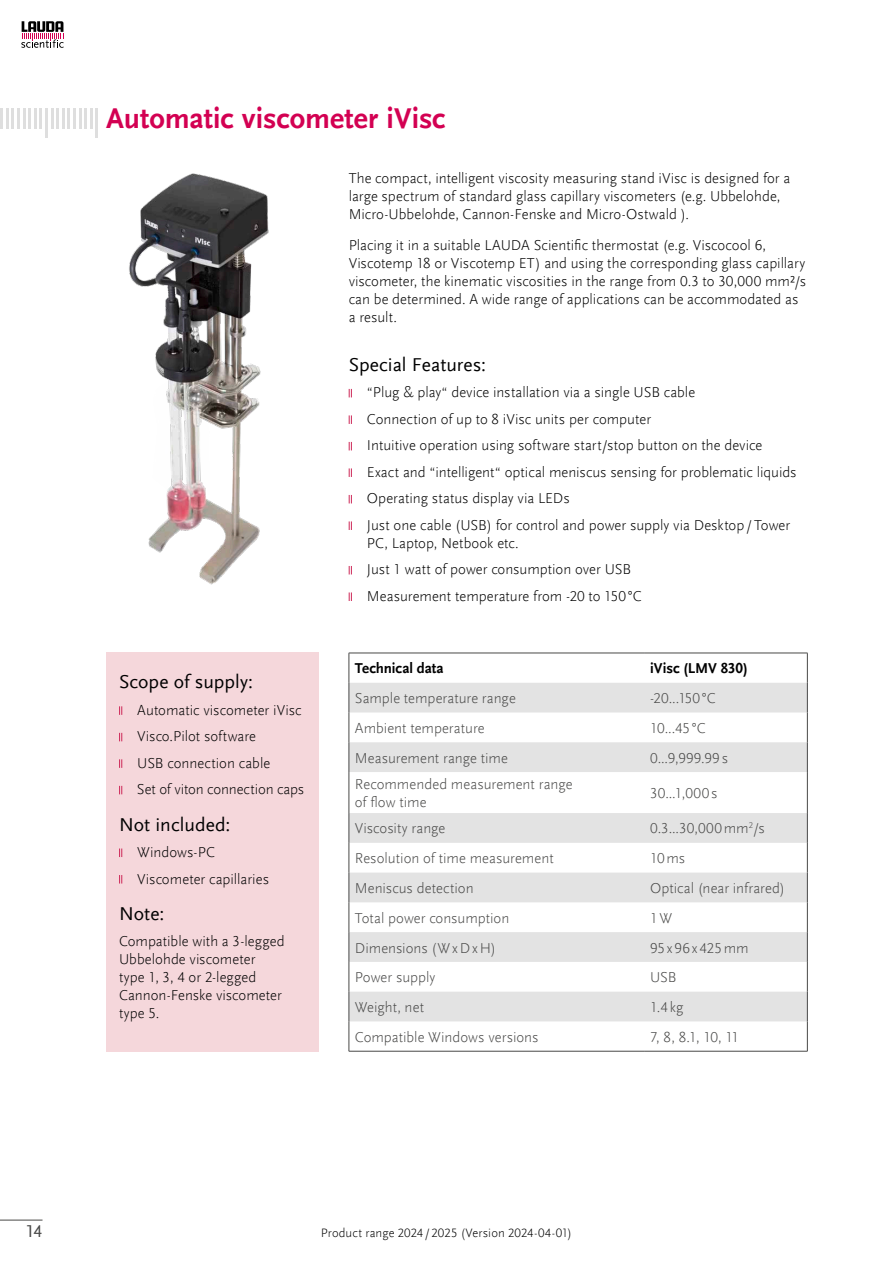
<style>
.page{position:relative;width:893px;height:1263px;background:#fff}
.page>*{position:absolute;margin:0;border:0;box-sizing:border-box;transform-origin:0 0}
.t1{font:700 30px "Scala Sans Offc Pro";color:#d30052}
.t2{font:19.5px "Scala Sans Offc Pro";color:#000}
.t3{font:18px "Scala Sans Offc Pro";color:#484847}
.t4{font:300 15px/26.5px "Scala Sans Offc Pro";color:#000}
.t5{font:300 15px/18px "Scala Sans Offc Pro";color:#484847}
.t6{font:700 15px "Scala Sans Offc Pro";letter-spacing:-.005em;color:#000}
.t7{font:300 15px "Scala Sans Offc Pro";letter-spacing:.07em;color:#484847}
.t8{font:300 12.75px "Scala Sans Offc Pro";letter-spacing:.01em;color:#000}
</style>
<div class="page">
<div style="left:106px;top:653px;width:213px;height:399px;background:#f5d7db"></div>
<img style="left:129px;top:173px;width:140px;height:412px">
<svg style="left:119px;top:706px;width:3px;height:9px"></svg>
<svg style="left:119px;top:733px;width:3px;height:8px"></svg>
<svg style="left:119px;top:759px;width:3px;height:9px"></svg>
<svg style="left:119px;top:786px;width:3px;height:8px"></svg>
<svg style="left:119px;top:848px;width:3px;height:9px"></svg>
<svg style="left:119px;top:875px;width:3px;height:8px"></svg>
<hr style="left:0;top:109px;width:3px;height:20px;background:#dedede">
<hr style="left:6px;top:109px;width:2px;height:20px;background:#dedede">
<hr style="left:11px;top:109px;width:3px;height:20px;background:#dedede">
<hr style="left:23px;top:109px;width:2px;height:20px;background:#dedede">
<hr style="left:17px;top:109px;width:3px;height:20px;background:#dedede">
<hr style="left:34px;top:109px;width:3px;height:20px;background:#dedede">
<hr style="left:40px;top:109px;width:2px;height:20px;background:#dedede">
<hr style="left:28px;top:109px;width:3px;height:20px;background:#dedede">
<hr style="left:45px;top:109px;width:3px;height:29px;background:#dedede">
<hr style="left:51px;top:109px;width:2px;height:20px;background:#dedede">
<hr style="left:56px;top:109px;width:3px;height:20px;background:#dedede">
<hr style="left:62px;top:109px;width:3px;height:20px;background:#dedede">
<hr style="left:73px;top:109px;width:3px;height:20px;background:#dedede">
<hr style="left:68px;top:109px;width:2px;height:20px;background:#dedede">
<hr style="left:84px;top:109px;width:3px;height:20px;background:#dedede">
<hr style="left:90px;top:109px;width:3px;height:20px;background:#dedede">
<hr style="left:79px;top:109px;width:2px;height:20px;background:#dedede">
<hr style="left:96px;top:109px;width:2px;height:29px;background:#dedede">
<svg style="left:349px;top:389px;width:3px;height:8px"></svg>
<svg style="left:349px;top:415px;width:3px;height:9px"></svg>
<svg style="left:349px;top:442px;width:3px;height:8px"></svg>
<svg style="left:349px;top:468px;width:3px;height:9px"></svg>
<svg style="left:349px;top:495px;width:3px;height:8px"></svg>
<svg style="left:349px;top:521px;width:3px;height:9px"></svg>
<svg style="left:349px;top:566px;width:3px;height:8px"></svg>
<svg style="left:349px;top:592px;width:3px;height:9px"></svg>
<svg style="left:350px;top:683px;width:457px;height:338px;fill:#e3e3e3"></svg>
<hr style="left:349px;top:653px;width:295px;height:1px;background:#484847">
<hr style="left:349px;top:653px;width:1px;height:30px;background:#484847">
<hr style="left:644px;top:653px;width:164px;height:1px;background:#484847">
<hr style="left:807px;top:653px;width:1px;height:30px;background:#484847">
<svg style="left:349px;top:683px;width:1px;height:29px"></svg>
<svg style="left:807px;top:683px;width:1px;height:29px"></svg>
<hr style="left:349px;top:712px;width:1px;height:30px;background:#484847">
<hr style="left:807px;top:712px;width:1px;height:30px;background:#484847">
<hr style="left:349px;top:742px;width:1px;height:30px;background:#484847">
<hr style="left:807px;top:742px;width:1px;height:30px;background:#484847">
<hr style="left:349px;top:772px;width:1px;height:41px;background:#484847">
<hr style="left:807px;top:772px;width:1px;height:41px;background:#484847">
<hr style="left:349px;top:813px;width:1px;height:30px;background:#484847">
<hr style="left:807px;top:813px;width:1px;height:30px;background:#484847">
<svg style="left:349px;top:843px;width:1px;height:29px"></svg>
<svg style="left:807px;top:843px;width:1px;height:29px"></svg>
<hr style="left:349px;top:872px;width:1px;height:30px;background:#484847">
<hr style="left:807px;top:872px;width:1px;height:30px;background:#484847">
<hr style="left:349px;top:902px;width:1px;height:30px;background:#484847">
<hr style="left:807px;top:902px;width:1px;height:30px;background:#484847">
<hr style="left:349px;top:932px;width:1px;height:30px;background:#484847">
<hr style="left:807px;top:932px;width:1px;height:30px;background:#484847">
<hr style="left:349px;top:962px;width:1px;height:30px;background:#484847">
<hr style="left:807px;top:962px;width:1px;height:30px;background:#484847">
<svg style="left:349px;top:992px;width:1px;height:29px"></svg>
<svg style="left:807px;top:992px;width:1px;height:29px"></svg>
<hr style="left:349px;top:1021px;width:1px;height:30px;background:#484847">
<hr style="left:807px;top:1021px;width:1px;height:30px;background:#484847">
<hr style="left:349px;top:1051px;width:295px;height:1px;background:#484847">
<hr style="left:644px;top:1051px;width:164px;height:1px;background:#484847">
<svg style="left:21px;top:21px;width:43px;height:27px"></svg>
<hr style="left:0;top:1220px;width:43px;height:1px;background:#484847">
<h1 class="t1" style="left:106px;top:101px;width:341px">Automatic viscometer iVisc</h1>
<h2 class="t2" style="left:119px;top:671px;width:136px">Scope of supply:</h2>
<p class="t4" style="left:137px;top:697px;width:169px">Automatic viscometer iVisc<br>Visco.Pilot software<br>USB connection cable<br>Set of viton connection caps</p>
<h2 class="t2" style="left:119px;top:813px;width:113px">Not included:</h2>
<p class="t4" style="left:137px;top:839px;width:133px">Windows-PC<br>Viscometer capillaries</p>
<h2 class="t2" style="left:119px;top:902px;width:47px">Note:</h2>
<p class="t4" style="left:119px;top:932px;width:167px;line-height:18px">Compatible with a 3-legged<br>Ubbelohde viscometer type 1, 3, 4 or 2-legged<br>Cannon-Fenske viscometer type 5.</p>
<p class="t4" style="left:349px;top:169px;width:443px;line-height:18px">The compact, intelligent viscosity measuring stand iVisc is designed for a large spectrum of standard glass capillary viscometers (e.g. Ubbelohde,<br>Micro-Ubbelohde, Cannon-Fenske and Micro-Ostwald ).</p>
<p class="t4" style="left:349px;top:236px;width:459px;line-height:18px">Placing it in a suitable LAUDA Scientific thermostat (e.g. Viscocool 6, Viscotemp 18 or Viscotemp ET) and using the corresponding glass capillary viscometer, the kinematic viscosities in the range from 0.3 to 30,000 mm²/s can be determined. A wide range of applications can be accommodated as a result.</p>
<h2 class="t2" style="left:349px;top:353px;width:139px">Special Features:</h2>
<p class="t4" style="left:367px;top:379px;width:431px">“Plug &amp; play“ device installation via a single USB cable<br>Connection of up to 8 iVisc units per computer<br>Intuitive operation using software start/stop button on the device Exact and “intelligent“ optical meniscus sensing for problematic liquids Operating status display via LEDs<br>Just one cable (USB) for control and power supply via Desktop/Tower</p>
<p class="t4" style="left:367px;top:530px;width:276px">PC, Laptop, Netbook etc.<br>Just 1 watt of power consumption over USB<br>Measurement temperature from -20 to 150 °C</p>
<p class="t6" style="left:355px;top:660px;width:90px">Technical data</p>
<p class="t6" style="left:650px;top:660px;width:99px">iVisc (LMV 830)</p>
<p class="t5" style="left:355px;top:689px;width:162px">Sample temperature range</p>
<p class="t5" style="left:650px;top:689px;width:67px">-20...150 °C</p>
<p class="t5" style="left:355px;top:719px;width:131px">Ambient temperature</p>
<p class="t5" style="left:650px;top:719px;width:57px">10...45°C</p>
<p class="t5" style="left:355px;top:749px;width:155px">Measurement range time</p>
<p class="t5" style="left:650px;top:749px;width:80px">0...9,999.99 s</p>
<p class="t5" style="left:355px;top:775px;width:219px">Recommended measurement range of flow time</p>
<p class="t5" style="left:650px;top:784px;width:69px">30...1,000s</p>
<p class="t5" style="left:355px;top:819px;width:92px">Viscosity range</p>
<p class="t5" style="left:650px;top:819px;width:116px">0.3...30,000mm<sup>2</sup>/s</p>
<p class="t5" style="left:355px;top:849px;width:200px">Resolution of time measurement</p>
<p class="t5" style="left:650px;top:849px;width:37px">10ms</p>
<p class="t5" style="left:355px;top:879px;width:120px">Meniscus detection</p>
<p class="t5" style="left:650px;top:879px;width:136px">Optical (near infrared)</p>
<p class="t5" style="left:355px;top:909px;width:156px">Total power consumption</p>
<p class="t5" style="left:650px;top:909px;width:24px">1W</p>
<p class="t5" style="left:355px;top:939px;width:143px">Dimensions (WxDxH)</p>
<p class="t7" style="left:650px;top:939px;width:100px">95x96x425mm</p>
<p class="t5" style="left:355px;top:968px;width:82px">Power supply</p>
<p class="t5" style="left:650px;top:968px;width:28px">USB</p>
<p class="t5" style="left:355px;top:998px;width:71px">Weight, net</p>
<p class="t5" style="left:650px;top:998px;width:35px">1.4 kg</p>
<p class="t5" style="left:355px;top:1028px;width:185px">Compatible Windows versions</p>
<p class="t5" style="left:650px;top:1028px;width:90px">7, 8, 8.1, 10, 11</p>
<p class="t3" style="left:26px;top:1221px;width:19px">14</p>
<p class="t8" style="left:321px;top:1226px;width:253px">Product range 2024 / 2025 (Version 2024-04-01)</p>
</div>
